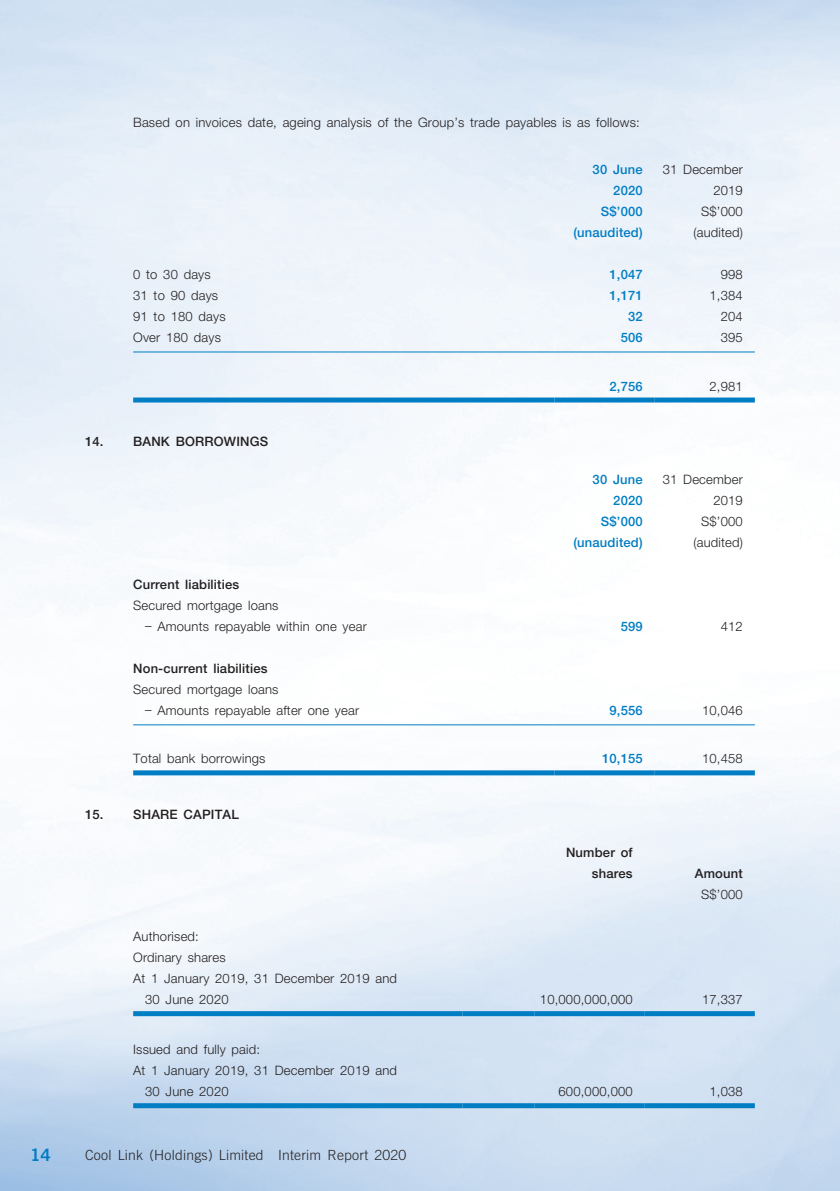
<style>
.page{position:relative;width:840px;height:1191px;background:#fff}
.page>*{position:absolute;margin:0;border:0;box-sizing:border-box;transform-origin:0 0}
.t1{font:17px "Trade Gothic LT Std Bd 2";color:#007dc3}
.t2{font:300 14px "Trade Gothic LT Std";letter-spacing:.015em;color:#231f20}
._29_Table_Stub__Note{font:300 13px/21px "Helvetica Neue LT Std";letter-spacing:.015em;color:#231f20}
._02_Note_Text{font:300 13px/21px "Helvetica Neue LT Std";letter-spacing:.015em;color:#231f20;text-align:right}
._02_Note_Text-2{font:500 13px/21px "Helvetica Neue LT Std";letter-spacing:.015em;color:#007dc3;text-align:right}
._26___P2__Note{font:300 13px "Helvetica Neue LT Std";letter-spacing:.015em;color:#231f20}
._29_Table_Stub__Note-2{font:500 13px "Helvetica Neue LT Std";letter-spacing:.015em;color:#231f20}
._17_H1__Note{font:500 13px "Helvetica Neue LT Std";letter-spacing:.015em;color:#231f20}
._02_Note_Text-3{font:500 13px/21px "Helvetica Neue LT Std";letter-spacing:.015em;color:#231f20;text-align:right}
</style>
<div class="page">
<img style="left:0;top:0;width:839px;height:1191px">
<hr style="left:133px;top:351px;width:421px;height:1px;background:#007dc3">
<hr style="left:554px;top:351px;width:100px;height:1px;background:#007dc3">
<hr style="left:654px;top:351px;width:100px;height:1px;background:#007dc3">
<div style="left:133px;top:397px;width:421px;height:5px;background:#007dc3"></div>
<div style="left:554px;top:397px;width:100px;height:5px;background:#007dc3"></div>
<div style="left:654px;top:397px;width:100px;height:5px;background:#007dc3"></div>
<hr style="left:133px;top:724px;width:421px;height:1px;background:#007dc3">
<hr style="left:554px;top:724px;width:100px;height:1px;background:#007dc3">
<hr style="left:654px;top:724px;width:100px;height:1px;background:#007dc3">
<div style="left:133px;top:770px;width:421px;height:5px;background:#007dc3"></div>
<div style="left:554px;top:770px;width:100px;height:5px;background:#007dc3"></div>
<div style="left:654px;top:770px;width:100px;height:5px;background:#007dc3"></div>
<div style="left:133px;top:1011px;width:329px;height:5px;background:#007dc3"></div>
<div style="left:462px;top:1011px;width:72px;height:5px;background:#007dc3"></div>
<div style="left:534px;top:1011px;width:110px;height:5px;background:#007dc3"></div>
<div style="left:644px;top:1011px;width:110px;height:5px;background:#007dc3"></div>
<div style="left:133px;top:1103px;width:329px;height:5px;background:#007dc3"></div>
<div style="left:462px;top:1103px;width:72px;height:5px;background:#007dc3"></div>
<div style="left:534px;top:1103px;width:110px;height:5px;background:#007dc3"></div>
<div style="left:644px;top:1103px;width:110px;height:5px;background:#007dc3"></div>
<p class="_26___P2__Note" style="left:133px;top:114px;width:507px">Based on invoices date, ageing analysis of the Group’s trade payables is as follows:</p>
<p class="_02_Note_Text-2" style="left:592px;top:159px;width:52px">30 June<br>2020</p>
<p class="_02_Note_Text" style="left:662px;top:159px;width:81px">31 December<br>2019</p>
<p class="_02_Note_Text-2" style="left:600px;top:201px;width:43px">S$’000</p>
<p class="_02_Note_Text" style="left:700px;top:201px;width:43px">S$’000</p>
<p class="_02_Note_Text-2" style="left:573px;top:222px;width:71px">(unaudited)</p>
<p class="_02_Note_Text" style="left:693px;top:222px;width:51px">(audited)</p>
<p class="_29_Table_Stub__Note" style="left:133px;top:264px;width:79px">0 to 30 days</p>
<p class="_02_Note_Text-2" style="left:609px;top:264px;width:35px">1,047</p>
<p class="_02_Note_Text" style="left:720px;top:264px;width:24px">998</p>
<p class="_29_Table_Stub__Note" style="left:133px;top:285px;width:86px">31 to 90 days</p>
<p class="_02_Note_Text-2" style="left:609px;top:285px;width:35px">1,171</p>
<p class="_02_Note_Text" style="left:709px;top:285px;width:35px">1,384</p>
<p class="_29_Table_Stub__Note" style="left:133px;top:306px;width:94px">91 to 180 days</p>
<p class="_02_Note_Text-2" style="left:627px;top:306px;width:16px">32</p>
<p class="_02_Note_Text" style="left:720px;top:306px;width:24px">204</p>
<p class="_29_Table_Stub__Note" style="left:133px;top:327px;width:89px">Over 180 days</p>
<p class="_02_Note_Text-2" style="left:620px;top:327px;width:24px">506</p>
<p class="_02_Note_Text" style="left:720px;top:327px;width:24px">395</p>
<p class="_02_Note_Text-2" style="left:609px;top:375px;width:35px">2,756</p>
<p class="_02_Note_Text" style="left:709px;top:375px;width:35px">2,981</p>
<p class="_17_H1__Note" style="left:85px;top:434px;width:184px">14. BANK BORROWINGS</p>
<p class="_02_Note_Text-2" style="left:592px;top:469px;width:52px">30 June<br>2020</p>
<p class="_02_Note_Text" style="left:662px;top:469px;width:81px">31 December<br>2019</p>
<p class="_02_Note_Text-2" style="left:600px;top:511px;width:43px">S$’000</p>
<p class="_02_Note_Text" style="left:700px;top:511px;width:43px">S$’000</p>
<p class="_02_Note_Text-2" style="left:573px;top:532px;width:71px">(unaudited)</p>
<p class="_02_Note_Text" style="left:693px;top:532px;width:51px">(audited)</p>
<p class="_29_Table_Stub__Note-2" style="left:133px;top:577px;width:107px">Current liabilities</p>
<p class="_29_Table_Stub__Note" style="left:133px;top:595px;width:147px">Secured mortgage loans</p>
<p class="_29_Table_Stub__Note" style="left:145px;top:616px;width:223px">– Amounts repayable within one year</p>
<p class="_02_Note_Text-2" style="left:620px;top:616px;width:24px">599</p>
<p class="_02_Note_Text" style="left:720px;top:616px;width:24px">412</p>
<p class="_29_Table_Stub__Note-2" style="left:133px;top:661px;width:136px">Non-current liabilities</p>
<p class="_29_Table_Stub__Note" style="left:133px;top:679px;width:147px">Secured mortgage loans</p>
<p class="_29_Table_Stub__Note" style="left:145px;top:700px;width:215px">– Amounts repayable after one year</p>
<p class="_02_Note_Text-2" style="left:609px;top:700px;width:35px">9,556</p>
<p class="_02_Note_Text" style="left:701px;top:700px;width:42px">10,046</p>
<p class="_29_Table_Stub__Note" style="left:133px;top:748px;width:134px">Total bank borrowings</p>
<p class="_02_Note_Text-2" style="left:601px;top:748px;width:42px">10,155</p>
<p class="_02_Note_Text" style="left:701px;top:748px;width:42px">10,458</p>
<p class="_17_H1__Note" style="left:85px;top:806px;width:155px">15. SHARE CAPITAL</p>
<p class="_29_Table_Stub__Note" style="left:133px;top:925px;width:67px">Authorised:</p>
<p class="_29_Table_Stub__Note" style="left:133px;top:946px;width:94px">Ordinary shares</p>
<p class="_29_Table_Stub__Note" style="left:145px;top:967px;width:253px;text-indent:-12px">At 1 January 2019, 31 December 2019 and<br>30 June 2020</p>
<p class="_29_Table_Stub__Note" style="left:133px;top:1038px;width:128px">Issued and fully paid:</p>
<p class="_29_Table_Stub__Note" style="left:145px;top:1059px;width:253px;text-indent:-12px">At 1 January 2019, 31 December 2019 and<br>30 June 2020</p>
<h1 class="t1" style="left:30px;top:1144px;width:23px">14</h1>
<p class="t2" style="left:85px;top:1147px;width:322px">Cool Link (Holdings) Limited Interim Report 2020</p>
<p class="_02_Note_Text-3" style="left:565px;top:842px;width:68px">Number of shares</p>
<p class="_02_Note_Text-3" style="left:694px;top:863px;width:49px">Amount</p>
<p class="_02_Note_Text" style="left:700px;top:883px;width:43px">S$’000</p>
<p class="_02_Note_Text" style="left:539px;top:988px;width:94px">10,000,000,000</p>
<p class="_02_Note_Text" style="left:701px;top:988px;width:42px">17,337</p>
<p class="_02_Note_Text" style="left:558px;top:1080px;width:76px">600,000,000</p>
<p class="_02_Note_Text" style="left:709px;top:1080px;width:35px">1,038</p>
</div>
